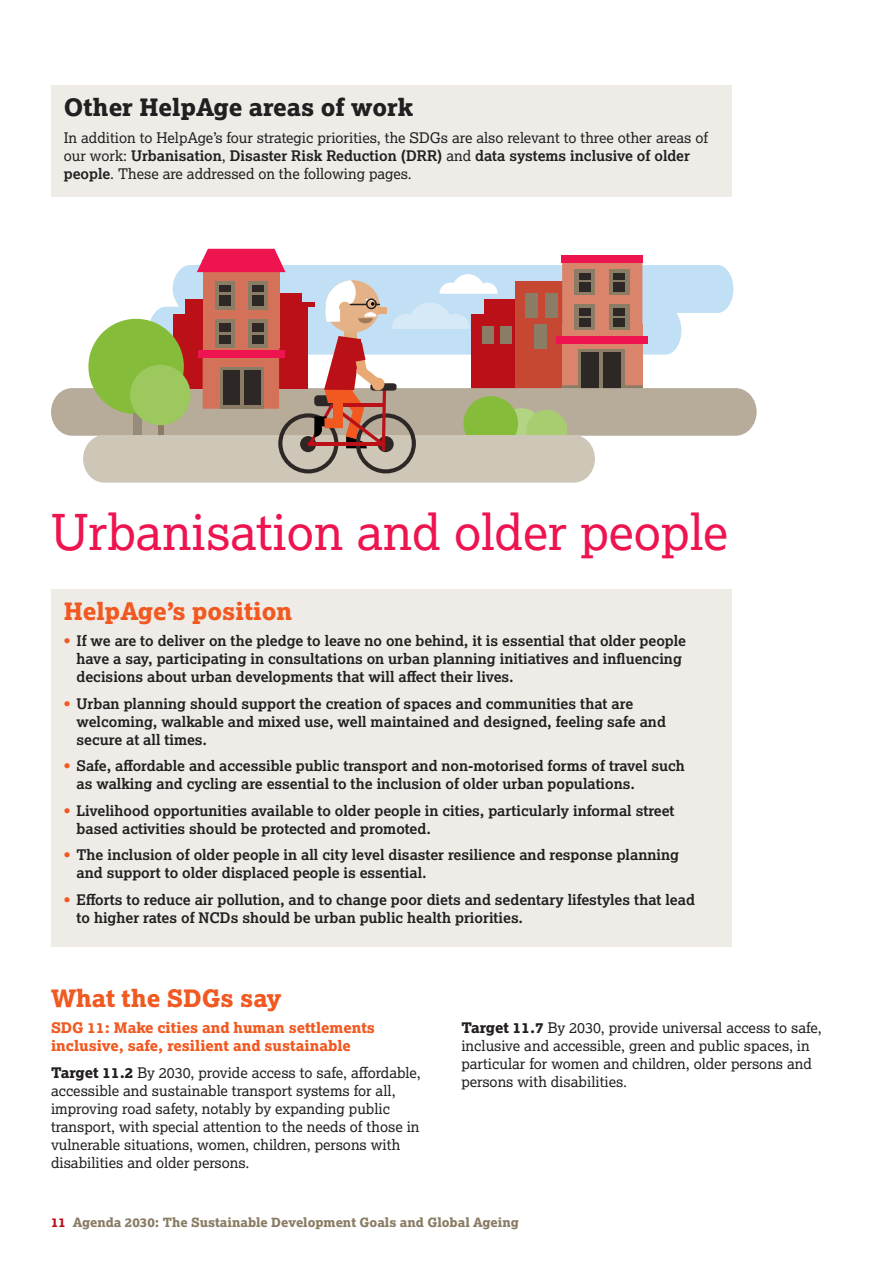
<style>
.page{position:relative;width:893px;height:1263px;background:#fff}
.page>*{position:absolute;margin:0;border:0;box-sizing:border-box;transform-origin:0 0}
.t1{font:49.5px "Lexia";color:#ed1450}
.t2{font:24px "Lexia X Bold";color:#f15921}
.t3{font:24px "Lexia X Bold";color:#231f20}
.t4{font:700 14.7px/18px "Lexia";color:#231f20}
.t5{font:14.7px/18px "Lexia";color:#231f20}
.t6{font:14.7px/18px "Lexia X Bold";color:#f15921}
.t7{font:12.75px "Lexia X Bold";color:#8a7c65}
.s1{font-weight:700}
.s2{color:#f15921}
.s3{font-family:"Lexia X Bold"}
.s4{color:#bb1018}
</style>
<div class="page">
<div style="left:51px;top:85px;width:680px;height:112px;background:#efece8"></div>
<div style="left:51px;top:589px;width:680px;height:357px;background:#efece8"></div>
<svg style="left:51px;top:249px;width:706px;height:234px"></svg>
<h2 class="t3" style="left:64px;top:92px;width:351px">Other HelpAge areas of work</h2>
<p class="t5" style="left:64px;top:128px;width:646px">In addition to HelpAge’s four strategic priorities, the SDGs are also relevant to three other areas of our work: <span class="s1">Urbanisation</span>, <span class="s1">Disaster Risk Reduction (DRR)</span> and <span class="s1">data systems inclusive of older people</span>. These are addressed on the following pages.</p>
<h1 class="t1" style="left:51px;top:501px;width:679px">Urbanisation and older people</h1>
<h2 class="t2" style="left:64px;top:596px;width:230px">HelpAge’s position</h2>
<p class="t4" style="left:77px;top:632px;width:611px;text-indent:-13px"><span class="s2">•</span> If we are to deliver on the pledge to leave no one behind, it is essential that older people have a say, participating in consultations on urban planning initiatives and influencing decisions about urban developments that will affect their lives.</p>
<p class="t4" style="left:77px;top:694px;width:591px;text-indent:-13px"><span class="s2">•</span> Urban planning should support the creation of spaces and communities that are welcoming, walkable and mixed use, well maintained and designed, feeling safe and secure at all times.</p>
<p class="t4" style="left:77px;top:757px;width:610px;text-indent:-13px"><span class="s2">•</span> Safe, affordable and accessible public transport and non-motorised forms of travel such as walking and cycling are essential to the inclusion of older urban populations.</p>
<p class="t4" style="left:77px;top:801px;width:600px;text-indent:-13px"><span class="s2">•</span> Livelihood opportunities available to older people in cities, particularly informal street based activities should be protected and promoted.</p>
<p class="t4" style="left:77px;top:846px;width:604px;text-indent:-13px"><span class="s2">•</span> The inclusion of older people in all city level disaster resilience and response planning and support to older displaced people is essential.</p>
<p class="t4" style="left:77px;top:890px;width:620px;text-indent:-13px"><span class="s2">•</span> Efforts to reduce air pollution, and to change poor diets and sedentary lifestyles that lead to higher rates of NCDs should be urban public health priorities.</p>
<h2 class="t2" style="left:51px;top:982px;width:232px">What the SDGs say</h2>
<p class="t6" style="left:51px;top:1018px;width:325px">SDG 11: Make cities and human settlements inclusive, safe, resilient and sustainable</p>
<p class="t5" style="left:51px;top:1063px;width:371px"><span class="s3">Target 11.2</span> By 2030, provide access to safe, affordable, accessible and sustainable transport systems for all, improving road safety, notably by expanding public transport, with special attention to the needs of those in vulnerable situations, women, children, persons with disabilities and older persons.</p>
<p class="t5" style="left:461px;top:1019px;width:362px"><span class="s3">Target 11.7</span> By 2030, provide universal access to safe, inclusive and accessible, green and public spaces, in particular for women and children, older persons and persons with disabilities.</p>
<p class="t7" style="left:51px;top:1214px;width:469px"><span class="s4">11</span> Agenda 2030: The Sustainable Development Goals and Global Ageing</p>
</div>
